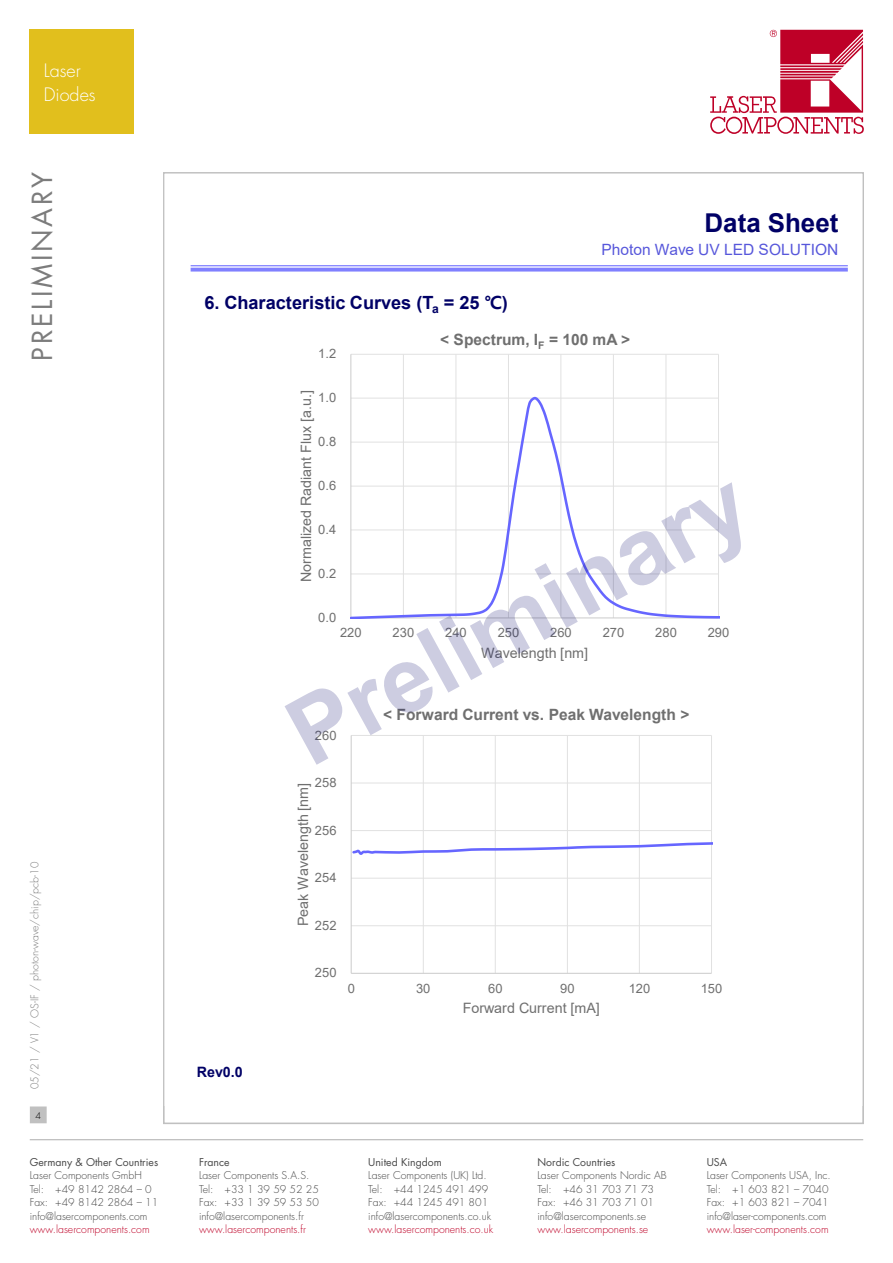
<style>
.page{position:relative;width:893px;height:1263px;background:#fff}
.page>*{position:absolute;margin:0;border:0;box-sizing:border-box;transform-origin:0 0}
.t1{font:27px "Futura Std";letter-spacing:.1em;color:#7c7c7c}
.t2{font:700 25.95px "Arial";color:#006}
.t3{font:700 18.15px "Arial";color:#006}
.t4{font:300 18px/24px "Futura Std";color:#fff}
.t5{font:700 15.6px "Arial";color:#6f6f6f}
.t6{font:15.6px "Arial";color:#5757db}
.t7{font:14.25px "Arial";color:#6f6f6f}
.t8{font:700 14.25px "Arial";color:#006}
.t9{font:12.9px "Arial";color:#6f6f6f}
.t10{font:300 10.5px/13.5px "Futura Std";color:#484848}
.t11{font:300 10.5px "Futura Std";color:#be0027}
.t12{font:10.5px "Futura Std";color:#484848}
.t13{font:300 10.5px "Futura Std";color:#7c7c7c}
.t14{font:300 9px "Futura Std";color:#000}
.s1{font-family:"Malgun Gothic"}
</style>
<div class="page">
<svg style="left:710px;top:30px;width:153px;height:104px"></svg>
<hr style="left:30px;top:1139px;width:833px;height:1px;background:#c0c0c0">
<div style="left:31px;top:1107px;width:15px;height:16px;background:#c0c0c0"></div>
<div style="left:30px;top:1106px;width:17px;height:17px;border:1px solid #c0c0c0"></div>
<hr style="left:191px;top:265px;width:657px;height:1px;background:#8b8bff">
<hr style="left:191px;top:268px;width:657px;height:4px;background:#00f;opacity:.5">
<hr style="left:351px;top:925px;width:360px;height:1px;background:#e1e1e1">
<hr style="left:351px;top:878px;width:360px;height:1px;background:#e1e1e1">
<hr style="left:351px;top:830px;width:360px;height:1px;background:#e1e1e1">
<hr style="left:423px;top:735px;width:1px;height:238px;background:#e1e1e1">
<hr style="left:495px;top:735px;width:1px;height:238px;background:#e1e1e1">
<hr style="left:567px;top:735px;width:1px;height:238px;background:#e1e1e1">
<hr style="left:639px;top:735px;width:1px;height:238px;background:#e1e1e1">
<hr style="left:711px;top:735px;width:1px;height:238px;background:#e1e1e1">
<hr style="left:351px;top:735px;width:1px;height:238px;background:#cbcbcb">
<hr style="left:351px;top:973px;width:360px;height:1px;background:#cbcbcb">
<svg style="left:351px;top:837px;width:361px;height:20px"></svg>
<hr style="left:351px;top:354px;width:367px;height:1px;background:#e1e1e1">
<hr style="left:403px;top:354px;width:1px;height:264px;background:#e1e1e1">
<hr style="left:455px;top:354px;width:1px;height:264px;background:#e1e1e1">
<hr style="left:508px;top:354px;width:1px;height:264px;background:#e1e1e1">
<hr style="left:560px;top:354px;width:1px;height:264px;background:#e1e1e1">
<hr style="left:613px;top:354px;width:1px;height:264px;background:#e1e1e1">
<hr style="left:665px;top:354px;width:1px;height:264px;background:#e1e1e1">
<hr style="left:718px;top:354px;width:1px;height:264px;background:#e1e1e1">
<hr style="left:350px;top:354px;width:1px;height:264px;background:#cbcbcb">
<svg style="left:351px;top:395px;width:367px;height:25px"></svg>
<img style="left:284px;top:420px;width:434px;height:389px">
<svg style="left:285px;top:482px;width:456px;height:283px"></svg>
<div style="left:30px;top:30px;width:104px;height:104px;background:#e1bf1d"></div>
<h3 class="t4" style="left:44px;top:59px;width:53px">Laser<br>Diodes</h3>
<h1 class="t1" style="left:25px;top:361px;width:190px;rotate:-90deg">PRELIMINARY</h1>
<p class="t13" style="left:28px;top:1089px;width:229px;rotate:-90deg">05/21 / V1 / OS-IF / photon-wave/chip/pcb-10</p>
<p class="t14" style="left:35px;top:1110px;width:7px">4</p>
<p class="t12" style="left:30px;top:1155px;width:130px">Germany &amp; Other Countries</p>
<p class="t10" style="left:30px;top:1169px;width:130px">Laser Components GmbH<br>Tel: +49 8142 2864 – 0<br>Fax: +49 8142 2864 – 11 info@lasercomponents.com</p>
<p class="t11" style="left:30px;top:1223px;width:121px">www.lasercomponents.com</p>
<h2 class="t2" style="left:705px;top:204px;width:135px">Data Sheet</h2>
<h3 class="t6" style="left:601px;top:238px;width:238px">Photon Wave UV LED SOLUTION</h3>
<h3 class="t3" style="left:204px;top:290px;width:305px">6. Characteristic Curves (T<sub>a</sub> = 25 <span class="s1">℃</span>)</h3>
<h3 class="t5" style="left:440px;top:328px;width:192px">&lt; Spectrum, I<sub>F</sub> = 100 mA &gt;</h3>
<p class="t9" style="left:318px;top:345px;width:20px">1.2</p>
<h3 class="t7" style="left:296px;top:582px;width:193px;rotate:-90deg">Normalized Radiant Flux [a.u.]</h3>
<p class="t9" style="left:318px;top:389px;width:20px">1.0</p>
<p class="t9" style="left:318px;top:433px;width:20px">0.8</p>
<p class="t9" style="left:318px;top:477px;width:20px">0.6</p>
<p class="t9" style="left:318px;top:521px;width:20px">0.4</p>
<p class="t9" style="left:318px;top:565px;width:20px">0.2</p>
<p class="t9" style="left:318px;top:609px;width:20px">0.0</p>
<p class="t9" style="left:340px;top:624px;width:23px">220</p>
<p class="t9" style="left:393px;top:624px;width:23px">230</p>
<p class="t9" style="left:445px;top:624px;width:23px">240</p>
<p class="t9" style="left:498px;top:624px;width:23px">250</p>
<p class="t9" style="left:550px;top:624px;width:23px">260</p>
<p class="t9" style="left:603px;top:624px;width:23px">270</p>
<p class="t9" style="left:655px;top:624px;width:23px">280</p>
<p class="t9" style="left:708px;top:624px;width:23px">290</p>
<h3 class="t7" style="left:481px;top:643px;width:109px">Wavelength [nm]</h3>
<h3 class="t8" style="left:197px;top:1062px;width:47px">Rev0.0</h3>
<p class="t9" style="left:315px;top:726px;width:23px">260</p>
<h3 class="t5" style="left:383px;top:703px;width:308px">&lt; Forward Current vs. Peak Wavelength &gt;</h3>
<p class="t9" style="left:315px;top:774px;width:23px">258</p>
<h3 class="t7" style="left:293px;top:926px;width:145px;rotate:-90deg">Peak Wavelength [nm]</h3>
<p class="t9" style="left:315px;top:821px;width:23px">256</p>
<p class="t9" style="left:315px;top:869px;width:23px">254</p>
<p class="t9" style="left:315px;top:916px;width:23px">252</p>
<p class="t9" style="left:315px;top:964px;width:23px">250</p>
<p class="t9" style="left:348px;top:979px;width:9px">0</p>
<p class="t9" style="left:416px;top:979px;width:16px">30</p>
<p class="t9" style="left:488px;top:979px;width:16px">60</p>
<p class="t9" style="left:560px;top:979px;width:16px">90</p>
<p class="t9" style="left:629px;top:979px;width:23px">120</p>
<p class="t9" style="left:701px;top:979px;width:23px">150</p>
<h3 class="t7" style="left:463px;top:998px;width:139px">Forward Current [mA]</h3>
<p class="t12" style="left:199px;top:1155px;width:32px">France</p>
<p class="t10" style="left:199px;top:1169px;width:121px">Laser Components S.A.S.<br>Tel: +33 1 39 59 52 25<br>Fax: +33 1 39 59 53 50 info@lasercomponents.fr</p>
<p class="t11" style="left:199px;top:1223px;width:108px">www.lasercomponents.fr</p>
<p class="t12" style="left:368px;top:1155px;width:75px">United Kingdom</p>
<p class="t10" style="left:368px;top:1169px;width:124px">Laser Components (UK) Ltd.<br>Tel: +44 1245 491 499<br>Fax: +44 1245 491 801 info@lasercomponents.co.uk</p>
<p class="t11" style="left:368px;top:1223px;width:126px">www.lasercomponents.co.uk</p>
<p class="t12" style="left:537px;top:1155px;width:79px">Nordic Countries</p>
<p class="t10" style="left:537px;top:1169px;width:131px">Laser Components Nordic AB<br>Tel: +46 31 703 71 73<br>Fax: +46 31 703 71 01 info@lasercomponents.se</p>
<p class="t11" style="left:537px;top:1223px;width:112px">www.lasercomponents.se</p>
<p class="t12" style="left:707px;top:1155px;width:22px">USA</p>
<p class="t10" style="left:707px;top:1169px;width:126px">Laser Components USA, Inc.<br>Tel: +1 603 821 – 7040<br>Fax: +1 603 821 – 7041 info@laser-components.com</p>
<p class="t11" style="left:707px;top:1223px;width:123px">www.laser-components.com</p>
</div>
